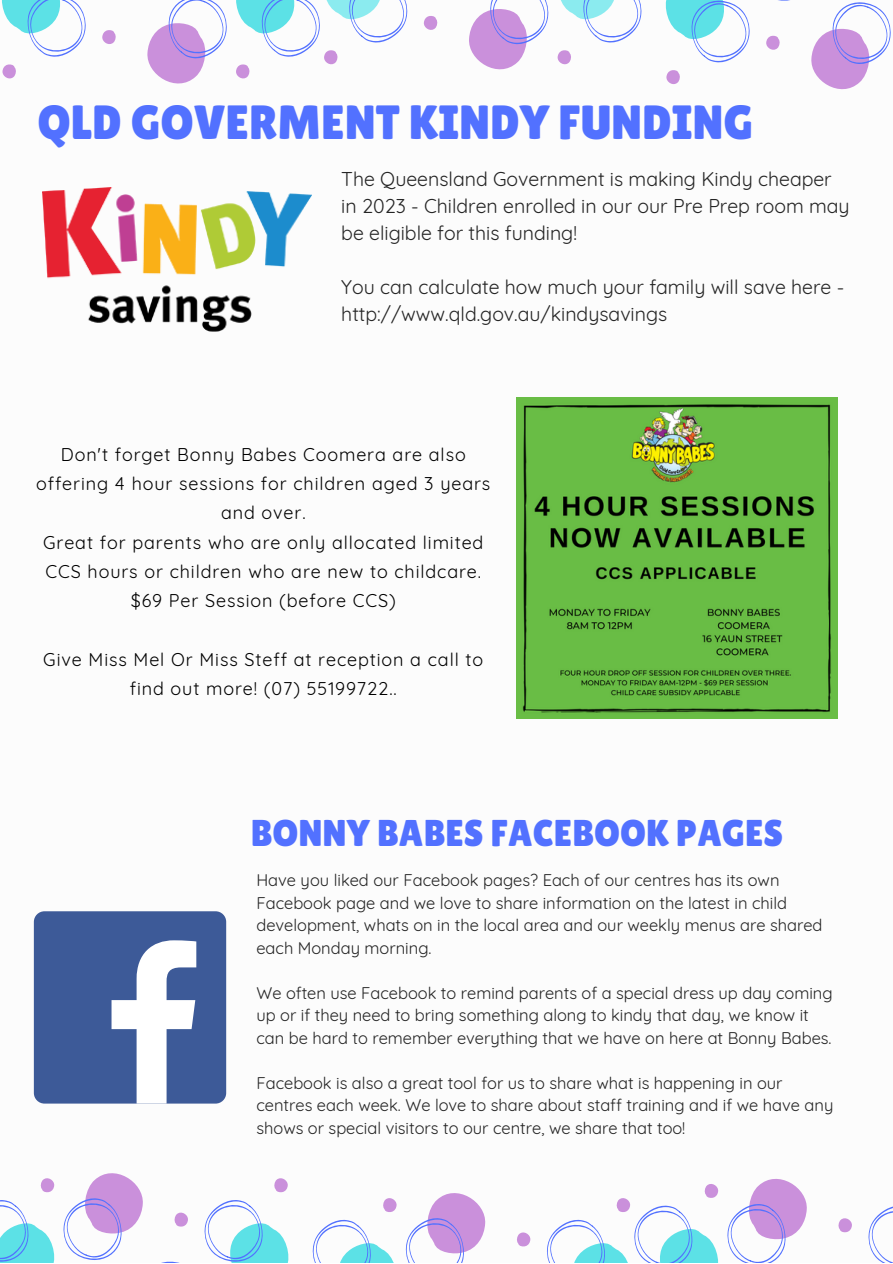
<style>
.page{position:relative;width:893px;height:1264px;background:#fff}
.page>*{position:absolute;margin:0;border:0;box-sizing:border-box;transform-origin:0 0}
.t1{font:48px "Lilita One";color:#5271ff}
.t2{font:37.2px "Lilita One";color:#5271ff}
.t3{font:19.5px/27px "Quicksand";color:#242424}
.t4{font:18px/29.2px "Quicksand";letter-spacing:.05em;color:#000;text-align:center}
.t5{font:16.5px/22.5px "Quicksand";color:#242424}
</style>
<div class="page">
<svg style="left:868px;top:1206px;width:24px;height:56px"></svg>
<svg style="left:838px;top:1218px;width:14px;height:14px"></svg>
<svg style="left:546px;top:1178px;width:261px;height:84px"></svg>
<svg style="left:517px;top:1232px;width:13px;height:14px"></svg>
<svg style="left:383px;top:1198px;width:14px;height:14px"></svg>
<svg style="left:405px;top:1193px;width:81px;height:69px"></svg>
<svg style="left:312px;top:1219px;width:82px;height:43px"></svg>
<svg style="left:40px;top:1178px;width:15px;height:14px"></svg>
<svg style="left:63px;top:1173px;width:226px;height:89px"></svg>
<svg style="left:0;top:1200px;width:55px;height:62px"></svg>
<svg style="left:2px;top:64px;width:14px;height:15px"></svg>
<svg style="left:1px;top:0;width:85px;height:57px"></svg>
<svg style="left:102px;top:30px;width:14px;height:14px"></svg>
<svg style="left:147px;top:0;width:80px;height:83px"></svg>
<svg style="left:236px;top:0;width:172px;height:79px"></svg>
<svg style="left:423px;top:16px;width:15px;height:14px"></svg>
<svg style="left:469px;top:0;width:173px;height:69px"></svg>
<svg style="left:665px;top:0;width:226px;height:89px"></svg>
<img style="left:517px;top:397px;width:320px;height:321px">
<div style="left:34px;top:911px;width:192px;height:192px;background:#3d5a98;border-radius:11px"></div>
<svg style="left:111px;top:940px;width:85px;height:163px"></svg>
<img style="left:42px;top:187px;width:269px;height:145px">
<h1 class="t1" style="left:37px;top:95px;width:717px">QLD GOVERMENT KINDY FUNDING</h1>
<p class="t3" style="left:341px;top:165px;width:510px">The Queensland Government is making Kindy cheaper in 2023 - Children enrolled in our our Pre Prep room may be eligible for this funding!</p>
<p class="t3" style="left:341px;top:273px;width:504px">You can calculate how much your family will save here - http://www.qld.gov.au/kindysavings</p>
<p class="t4" style="left:36px;top:439px;width:455px">Don't forget Bonny Babes Coomera are also offering 4 hour sessions for children aged 3 years and over.<br>Great for parents who are only allocated limited CCS hours or children who are new to childcare. $69 Per Session (before CCS)</p>
<p class="t4" style="left:43px;top:644px;width:441px">Give Miss Mel Or Miss Steff at reception a call to find out more! (07) 55199722..</p>
<h2 class="t2" style="left:250px;top:811px;width:534px">BONNY BABES FACEBOOK PAGES</h2>
<p class="t5" style="left:256px;top:868px;width:567px">Have you liked our Facebook pages? Each of our centres has its own Facebook page and we love to share information on the latest in child development, whats on in the local area and our weekly menus are shared each Monday morning.</p>
<p class="t5" style="left:256px;top:981px;width:577px">We often use Facebook to remind parents of a special dress up day coming up or if they need to bring something along to kindy that day, we know it can be hard to remember everything that we have on here at Bonny Babes.</p>
<p class="t5" style="left:256px;top:1071px;width:578px">Facebook is also a great tool for us to share what is happening in our centres each week. We love to share about staff training and if we have any shows or special visitors to our centre, we share that too!</p>
</div>
